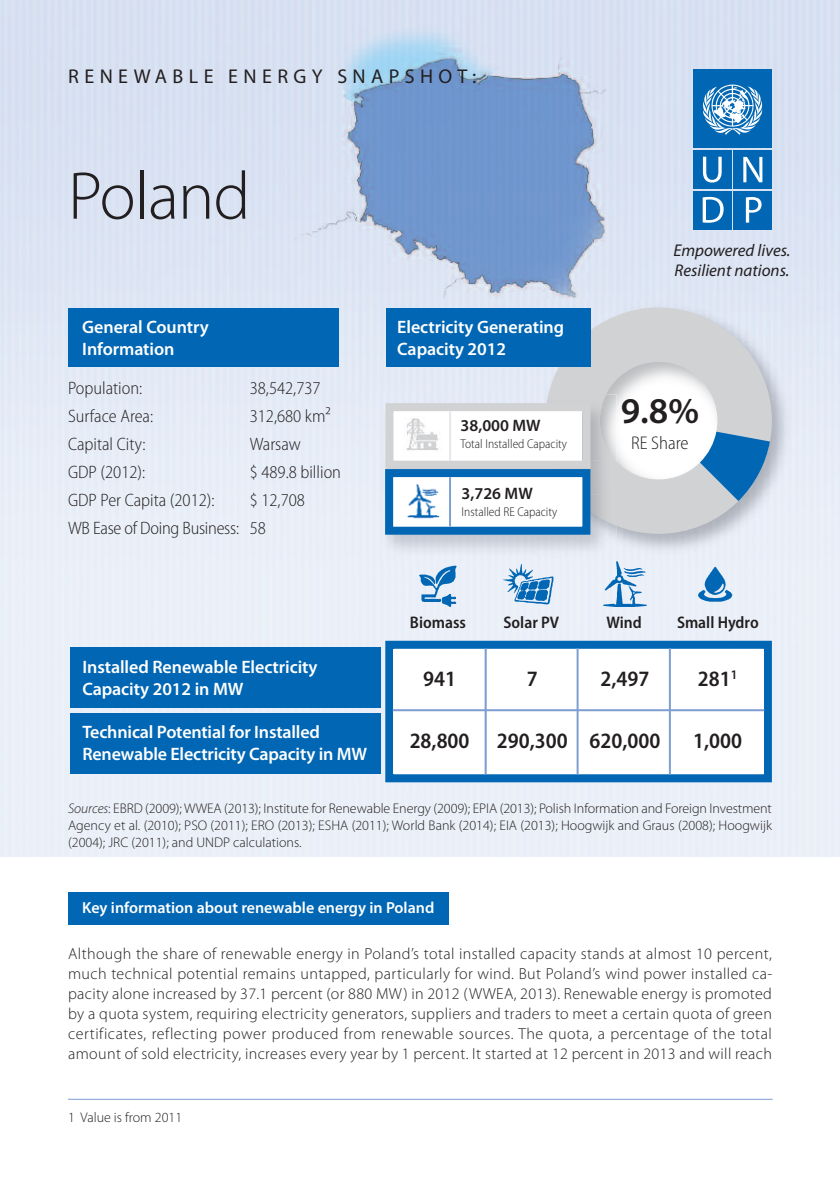
<style>
.page{position:relative;width:840px;height:1191px;background:#fff}
.page>*{position:absolute;margin:0;border:0;box-sizing:border-box;transform-origin:0 0}
.t1{font:300 68px "Myriad Pro";letter-spacing:-.015em;color:#231f20}
.t2{font:600 36.4px "Myriad Pro";color:#231f20}
.t3{font:600 semi-condensed 22px "Myriad Pro";color:#231f20}
.t4{font:20px "Myriad Pro";letter-spacing:.27em;color:#231f20}
.t5{font:300 semi-condensed 18.4px "Myriad Pro";color:#231f20}
.t6{font:600 18px/21.6px "Myriad Pro";letter-spacing:-.005em;color:#fff}
.t7{font:300 semi-condensed 18px/28px "Myriad Pro";color:#231f20}
.t8{font:italic 17px/20.4px "Myriad Pro";color:#231f20}
.t9{font:600 semi-condensed 16.8px "Myriad Pro";color:#231f20}
.t10{font:600 16.6px "Myriad Pro";color:#231f20}
.t11{font:300 16px/20px "Myriad Pro";letter-spacing:.025em;color:#231f20;text-align:justify}
.t12{font:600 16px "Myriad Pro";color:#fff}
.t13{font:300 14px/16.8px "Myriad Pro";color:#231f20;text-align:justify}
.t14{font:300 semi-condensed 12.8px "Myriad Pro";color:#231f20}
.s1{font-style:italic}
</style>
<div class="page">
<img style="left:0;top:0;width:839px;height:856px">
<div style="left:68px;top:308px;width:270px;height:59px;background:#0166b3"></div>
<img style="left:281px;top:0;width:412px;height:391px">
<img style="left:281px;top:308px;width:57px;height:59px">
<div style="left:68px;top:892px;width:380px;height:32px;background:#0166b3"></div>
<div style="left:693px;top:70px;width:78px;height:78px;background:#0166b3"></div>
<svg style="left:703px;top:85px;width:59px;height:50px"></svg>
<div style="left:733px;top:151px;width:38px;height:38px;background:#0166b3"></div>
<svg style="left:743px;top:157px;width:19px;height:25px"></svg>
<div style="left:693px;top:151px;width:38px;height:38px;background:#0166b3"></div>
<svg style="left:702px;top:157px;width:19px;height:25px"></svg>
<div style="left:693px;top:191px;width:38px;height:38px;background:#0166b3"></div>
<svg style="left:702px;top:197px;width:21px;height:26px"></svg>
<div style="left:733px;top:191px;width:38px;height:38px;background:#0166b3"></div>
<svg style="left:745px;top:197px;width:16px;height:26px"></svg>
<img style="left:535px;top:298px;width:262px;height:262px">
<div style="left:535px;top:298px;width:158px;height:93px;background:#dfe6f4"></div>
<svg style="left:545px;top:307px;width:226px;height:227px;fill:#d1d2d4"></svg>
<div style="left:376px;top:394px;width:169px;height:66px;background:#e4eaf6"></div>
<img style="left:615px;top:394px;width:1px;height:66px">
<img style="left:545px;top:394px;width:70px;height:66px">
<div style="left:393px;top:411px;width:189px;height:50px;background:#fff"></div>
<div style="left:385px;top:403px;width:205px;height:66px;border:8px solid #d1d2d4"></div>
<img style="left:403px;top:418px;width:36px;height:33px">
<hr style="left:449px;top:411px;width:2px;height:49px;background:#e7e8e9">
<img style="left:408px;top:560px;width:61px;height:52px">
<img style="left:500px;top:560px;width:61px;height:52px">
<img style="left:593px;top:556px;width:61px;height:56px">
<img style="left:686px;top:556px;width:61px;height:56px">
<div style="left:385px;top:641px;width:386px;height:141px;border:8px solid #0166b3"></div>
<div style="left:393px;top:649px;width:92px;height:62px;background:#fff"></div>
<div style="left:485px;top:649px;width:93px;height:62px;background:#fff"></div>
<div style="left:578px;top:649px;width:92px;height:62px;background:#fff"></div>
<div style="left:670px;top:649px;width:93px;height:62px;background:#fff"></div>
<div style="left:393px;top:711px;width:92px;height:63px;background:#fff"></div>
<div style="left:485px;top:711px;width:93px;height:63px;background:#fff"></div>
<div style="left:578px;top:711px;width:92px;height:63px;background:#fff"></div>
<div style="left:670px;top:711px;width:93px;height:63px;background:#fff"></div>
<hr style="left:484px;top:648px;width:2px;height:126px;background:#7e9ed2">
<hr style="left:576px;top:648px;width:2px;height:126px;background:#7e9ed2">
<hr style="left:668px;top:648px;width:2px;height:126px;background:#7e9ed2">
<hr style="left:392px;top:709px;width:371px;height:2px;background:#7e9ed2">
<img style="left:561px;top:560px;width:32px;height:1px">
<img style="left:376px;top:494px;width:159px;height:66px">
<img style="left:535px;top:526px;width:81px;height:34px">
<img style="left:590px;top:494px;width:26px;height:32px">
<img style="left:376px;top:460px;width:9px;height:34px">
<img style="left:590px;top:460px;width:26px;height:34px">
<img style="left:385px;top:460px;width:205px;height:9px">
<img style="left:408px;top:556px;width:61px;height:4px">
<img style="left:500px;top:556px;width:35px;height:4px">
<img style="left:535px;top:556px;width:26px;height:4px">
<svg style="left:593px;top:560px;width:23px;height:1px"></svg>
<img style="left:593px;top:556px;width:23px;height:4px">
<div style="left:393px;top:477px;width:189px;height:50px;background:#fff"></div>
<div style="left:385px;top:469px;width:205px;height:66px;border:8px solid #0166b3"></div>
<hr style="left:449px;top:477px;width:2px;height:49px;background:#7e9ed2">
<img style="left:407px;top:484px;width:33px;height:35px">
<div style="left:385px;top:308px;width:205px;height:59px;background:#0166b3"></div>
<div style="left:70px;top:647px;width:310px;height:61px;background:#0166b3"></div>
<div style="left:70px;top:713px;width:310px;height:60px;background:#0166b3"></div>
<svg style="left:699px;top:432px;width:70px;height:69px;background:#5793c2"></svg>
<hr style="left:68px;top:1098px;width:704px;height:1px;background:#7e9ed2">
<p class="t4" style="left:68px;top:69px;width:409px">RENEWABLE ENERGY SNAPSHOT:</p>
<h1 class="t1" style="left:68px;top:170px;width:184px">Poland</h1>
<p class="t6" style="left:82px;top:317px;width:128px">General Country<br>Information</p>
<p class="t7" style="left:68px;top:375px;width:76px">Population:</p>
<p class="t7" style="left:249px;top:375px;width:72px">38,542,737</p>
<p class="t7" style="left:68px;top:403px;width:86px">Surface Area:</p>
<p class="t7" style="left:249px;top:403px;width:82px">312,680 km²</p>
<p class="t7" style="left:68px;top:431px;width:79px">Capital City:</p>
<p class="t7" style="left:249px;top:431px;width:53px">Warsaw</p>
<p class="t7" style="left:68px;top:459px;width:79px">GDP (2012):</p>
<p class="t7" style="left:249px;top:459px;width:93px">$ 489.8 billion</p>
<p class="t7" style="left:68px;top:487px;width:148px">GDP Per Capita (2012):</p>
<p class="t7" style="left:68px;top:487px;width:238px;text-indent:181px">$ 12,708<br>WB Ease of Doing Business: 58</p>
<p class="t6" style="left:397px;top:317px;width:168px">Electricity Generating<br>Capacity 2012</p>
<p class="t10" style="left:460px;top:419px;width:81px">38,000 MW</p>
<p class="t14" style="left:460px;top:439px;width:108px">Total Installed Capacity</p>
<p class="t10" style="left:461px;top:487px;width:73px">3,726 MW</p>
<p class="t14" style="left:461px;top:507px;width:97px">Installed RE Capacity</p>
<p class="t8" style="left:673px;top:241px;width:118px">Empowered lives.<br>Resilient nations.</p>
<h2 class="t2" style="left:620px;top:397px;width:80px">9.8%</h2>
<p class="t5" style="left:630px;top:436px;width:59px">RE Share</p>
<p class="t6" style="left:82px;top:657px;width:236px">Installed Renewable Electricity<br>Capacity 2012 in MW</p>
<p class="t6" style="left:82px;top:723px;width:286px">Technical Potential for Installed<br>Renewable Electricity Capacity in MW</p>
<p class="t9" style="left:410px;top:616px;width:57px">Biomass</p>
<p class="t9" style="left:503px;top:616px;width:57px">Solar PV</p>
<p class="t9" style="left:606px;top:616px;width:37px">Wind</p>
<p class="t9" style="left:676px;top:616px;width:83px">Small Hydro</p>
<h3 class="t3" style="left:423px;top:670px;width:34px">941</h3>
<h3 class="t3" style="left:526px;top:670px;width:12px">7</h3>
<h3 class="t3" style="left:600px;top:670px;width:50px">2,497</h3>
<h3 class="t3" style="left:697px;top:670px;width:41px">281<sup>1</sup></h3>
<h3 class="t3" style="left:409px;top:733px;width:252px">28,800 290,300 620,000</h3>
<h3 class="t3" style="left:692px;top:733px;width:50px">1,000</h3>
<p class="t13" style="left:68px;top:801px;width:705px"><span class="s1">Sources</span>: EBRD (2009); WWEA (2013); Institute for Renewable Energy (2009); EPIA (2013); Polish Information and Foreign Investment Agency et al. (2010); PSO (2011); ERO (2013); ESHA (2011); World Bank (2014); EIA (2013); Hoogwijk and Graus (2008); Hoogwijk (2004); JRC (2011); and UNDP calculations.</p>
<p class="t12" style="left:82px;top:901px;width:353px">Key information about renewable energy in Poland</p>
<p class="t11" style="left:68px;top:945px;width:705px">Although the share of renewable energy in Poland’s total installed capacity stands at almost 10 percent, much technical potential remains untapped, particularly for wind. But Poland’s wind power installed ca&shy;pacity alone increased by 37.1 percent (or 880 MW) in 2012 (WWEA, 2013). Renewable energy is promoted by a quota system, requiring electricity generators, suppliers and traders to meet a certain quota of green certificates, reflecting power produced from renewable sources. The quota, a percentage of the total amount of sold electricity, increases every year by 1 percent. It started at 12 percent in 2013 and will reach</p>
<p class="t13" style="left:68px;top:1110px;width:115px">1 Value is from 2011</p>
</div>
